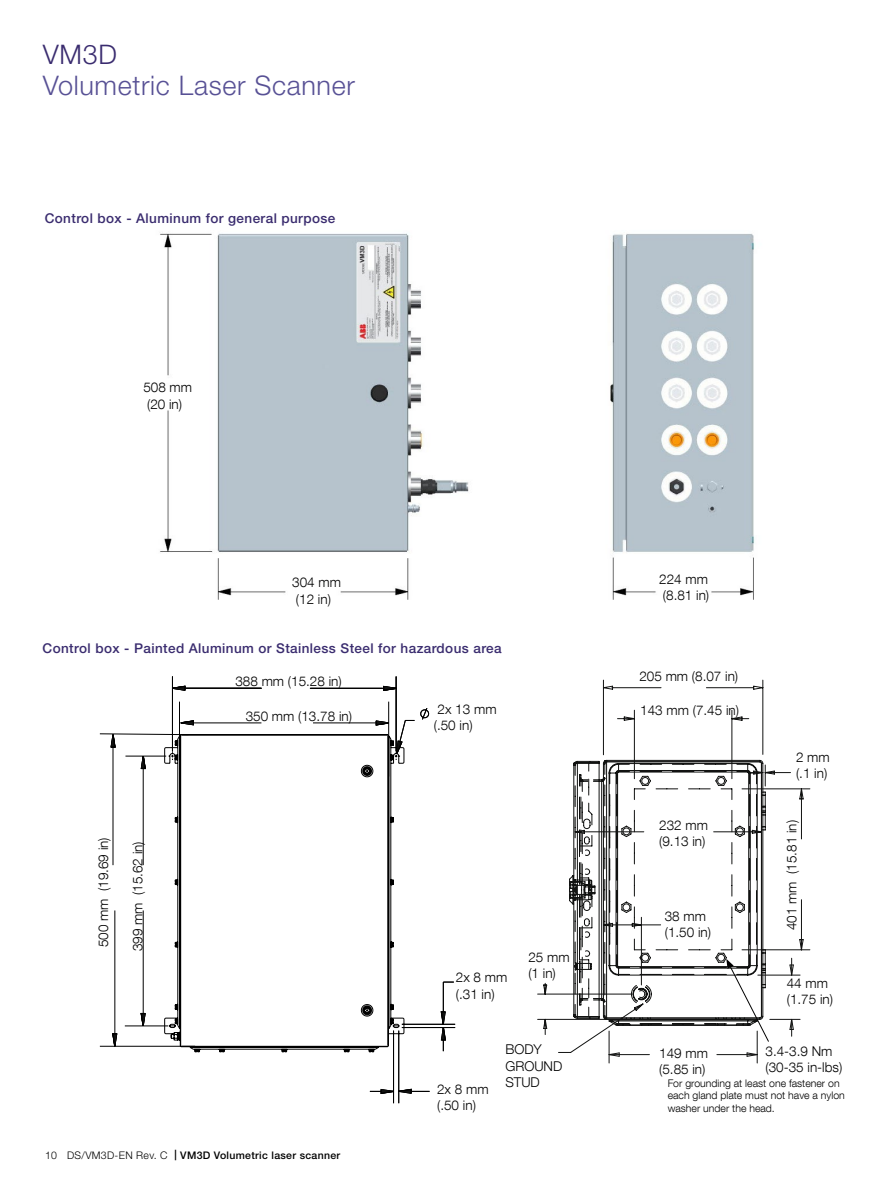
<style>
.page{position:relative;width:893px;height:1188px;background:#fff}
.page>*{position:absolute;margin:0;border:0;box-sizing:border-box;transform-origin:0 0}
.t1{font:300 27px "Helvetica Neue LT Std";letter-spacing:.025em;color:#585195}
.t2{font:300 27px "Helvetica Neue LT Std";color:#3a2c6f}
.t3{font:300 13.5px/16.2px "ABB Neue Helvetica";color:#000}
.t4{font:500 13.5px "Helvetica Neue LT Std";letter-spacing:.03em;color:#3a2c6f}
.t5{font:300 10.5px/12.6px "ABB Neue Helvetica";color:#000}
.t6{font:500 10.5px "Helvetica Neue LT Std";letter-spacing:.03em;color:#000}
.s1{font-weight:300}
</style>
<div class="page">
<img style="left:160px;top:233px;width:595px;height:367px">
<svg style="left:141px;top:676px;width:315px;height:428px"></svg>
<svg style="left:380px;top:740px;width:67px;height:355px"></svg>
<svg style="left:140px;top:685px;width:258px;height:342px"></svg>
<hr style="left:179px;top:702px;width:1px;height:75px;background:#000">
<hr style="left:388px;top:702px;width:1px;height:75px;background:#000">
<hr style="left:180px;top:723px;width:81px;height:1px;background:#000">
<svg style="left:180px;top:719px;width:15px;height:7px"></svg>
<hr style="left:313px;top:723px;width:75px;height:1px;background:#000">
<svg style="left:375px;top:720px;width:15px;height:6px"></svg>
<hr style="left:100px;top:1046px;width:95px;height:1px;background:#000">
<hr style="left:113px;top:736px;width:1px;height:129px;background:#000">
<svg style="left:99px;top:733px;width:90px;height:15px"></svg>
<hr style="left:115px;top:910px;width:1px;height:125px;background:#000">
<svg style="left:111px;top:1033px;width:7px;height:14px"></svg>
<hr style="left:125px;top:1026px;width:43px;height:1px;background:#000">
<hr style="left:757px;top:1031px;width:1px;height:32px;background:#111211">
<hr style="left:609px;top:1031px;width:1px;height:32px;background:#111211">
<svg style="left:602px;top:679px;width:162px;height:31px"></svg>
<svg style="left:537px;top:710px;width:274px;height:347px"></svg>
<h1 class="t2" style="left:43px;top:38px;width:76px">VM3D</h1>
<h1 class="t1" style="left:43px;top:69px;width:314px">Volumetric Laser Scanner</h1>
<p class="t4" style="left:45px;top:210px;width:292px">Control box - Aluminum for general purpose</p>
<p class="t3" style="left:143px;top:379px;width:50px">508 mm (20 in)</p>
<p class="t3" style="left:292px;top:574px;width:50px">304 mm (12 in)</p>
<p class="t3" style="left:659px;top:570px;width:52px">224 mm (8.81 in)</p>
<p class="t4" style="left:43px;top:640px;width:461px">Control box - Painted Aluminum or Stainless Steel for hazardous area</p>
<p class="t3" style="left:235px;top:673px;width:108px">388 mm (15.28 in)</p>
<p class="t3" style="left:95px;top:947px;width:112px;rotate:-90deg">500 mm (19.69 in)</p>
<p class="t3" style="left:129px;top:951px;width:112px;rotate:-90deg">399 mm (15.62 in)</p>
<p class="t3" style="left:246px;top:708px;width:108px">350 mm (13.78 in)</p>
<p class="t6" style="left:45px;top:1149px;width:297px"><span class="s1">10 DS/VM3D-EN Rev. C</span> | VM3D Volumetric laser scanner</p>
<p class="t3" style="left:434px;top:701px;width:64px">2x 13 mm (.50 in)</p>
<p class="t3" style="left:456px;top:969px;width:53px">2x 8 mm (.31 in)</p>
<p class="t3" style="left:528px;top:948px;width:43px">25 mm (1 in)</p>
<p class="t3" style="left:437px;top:1081px;width:53px">2x 8 mm (.50 in)</p>
<p class="t3" style="left:505px;top:1041px;width:59px">BODY<br>GROUND<br>STUD</p>
<p class="t3" style="left:639px;top:668px;width:100px">205 mm (8.07 in)</p>
<p class="t3" style="left:640px;top:702px;width:100px">143 mm (7.45 in)</p>
<p class="t3" style="left:659px;top:817px;width:50px">232 mm (9.13 in)</p>
<p class="t3" style="left:665px;top:908px;width:48px">38 mm (1.50 in)</p>
<p class="t3" style="left:796px;top:749px;width:35px">2 mm (.1 in)</p>
<p class="t3" style="left:783px;top:930px;width:112px;rotate:-90deg">401 mm (15.81 in)</p>
<p class="t3" style="left:787px;top:974px;width:48px">44 mm (1.75 in)</p>
<p class="t3" style="left:765px;top:1043px;width:78px">3.4-3.9 Nm (30-35 in-lbs)</p>
<p class="t5" style="left:668px;top:1076px;width:179px">For grounding at least one fastener on each gland plate must not have a nylon washer under the head.</p>
<p class="t3" style="left:659px;top:1045px;width:50px">149 mm (5.85 in)</p>
</div>
